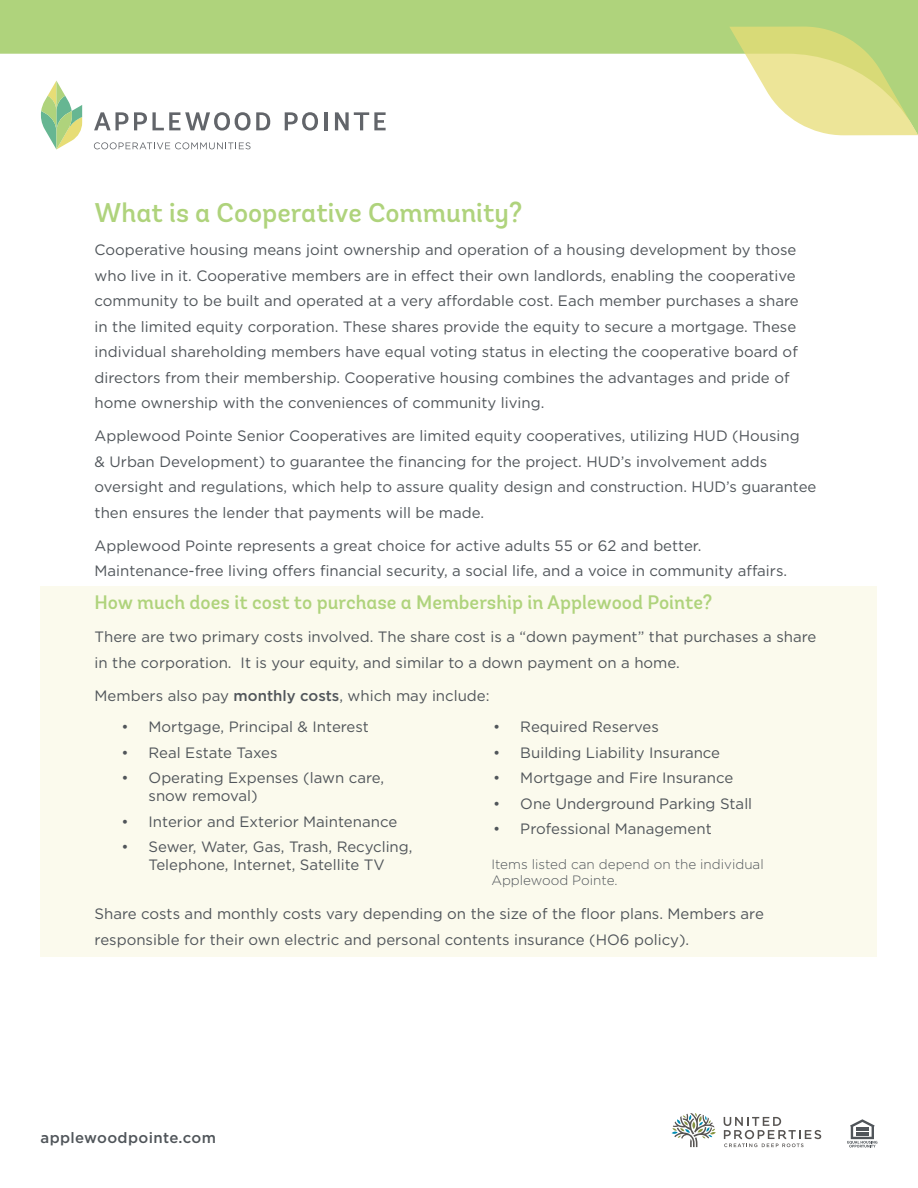
<style>
.page{position:relative;width:918px;height:1188px;background:#fff}
.page>*{position:absolute;margin:0;border:0;box-sizing:border-box;transform-origin:0 0}
.t1{font:500 27px "Andes";color:#afd37c}
.t2{font:500 19.5px "Andes";color:#afd37c}
.t3{font:15px/25.5px "Gotham";color:#50555a}
.t4{font:500 15px "Gotham";letter-spacing:.025em;color:#50555a}
.t5{font:300 13.5px/16.2px "Gotham";color:#50555a}
.s1{font-weight:500}
</style>
<div class="page">
<svg style="left:0;top:0;width:918px;height:150px"></svg>
<svg style="left:729px;top:27px;width:189px;height:108px"></svg>
<div style="left:40px;top:586px;width:837px;height:371px;background:#fbfaed"></div>
<svg style="left:847px;top:1119px;width:30px;height:29px"></svg>
<hr style="left:856px;top:1127px;width:12px;height:4px;background:#50555a">
<svg style="left:672px;top:1113px;width:44px;height:34px"></svg>
<svg style="left:724px;top:1117px;width:97px;height:30px"></svg>
<svg style="left:94px;top:142px;width:157px;height:7px"></svg>
<svg style="left:40px;top:81px;width:42px;height:68px"></svg>
<svg style="left:94px;top:112px;width:34px;height:18px"></svg>
<svg style="left:134px;top:112px;width:13px;height:18px"></svg>
<svg style="left:153px;top:112px;width:117px;height:19px"></svg>
<svg style="left:285px;top:112px;width:33px;height:19px"></svg>
<hr style="left:324px;top:112px;width:3px;height:18px;background:#62656a">
<svg style="left:335px;top:112px;width:51px;height:18px"></svg>
<h1 class="t1" style="left:95px;top:196px;width:429px">What is a Cooperative Community?</h1>
<p class="t3" style="left:95px;top:237px;width:706px">Cooperative housing means joint ownership and operation of a housing development by those who live in it. Cooperative members are in effect their own landlords, enabling the cooperative community to be built and operated at a very affordable cost. Each member purchases a share in the limited equity corporation. These shares provide the equity to secure a mortgage. These individual shareholding members have equal voting status in electing the cooperative board of directors from their membership. Cooperative housing combines the advantages and pride of home ownership with the conveniences of community living.</p>
<p class="t3" style="left:95px;top:423px;width:723px">Applewood Pointe Senior Cooperatives are limited equity cooperatives, utilizing HUD (Housing<br>&amp; Urban Development) to guarantee the financing for the project. HUD’s involvement adds oversight and regulations, which help to assure quality design and construction. HUD’s guarantee then ensures the lender that payments will be made.</p>
<p class="t3" style="left:95px;top:533px;width:694px">Applewood Pointe represents a great choice for active adults 55 or 62 and better.<br>Maintenance-free living offers financial security, a social life, and a voice in community affairs.</p>
<h2 class="t2" style="left:95px;top:591px;width:619px">How much does it cost to purchase a Membership in Applewood Pointe?</h2>
<p class="t3" style="left:95px;top:624px;width:723px">There are two primary costs involved. The share cost is a “down payment” that purchases a share in the corporation. It is your equity, and similar to a down payment on a home.</p>
<p class="t3" style="left:95px;top:683px;width:397px">Members also pay <span class="s1">monthly costs</span>, which may include:</p>
<p class="t3" style="left:122px;top:714px;width:249px">• Mortgage, Principal &amp; Interest</p>
<p class="t3" style="left:122px;top:740px;width:157px">• Real Estate Taxes</p>
<p class="t3" style="left:149px;top:769px;width:237px;line-height:18px;text-indent:-27px">• Operating Expenses (lawn care, snow removal)</p>
<p class="t3" style="left:122px;top:809px;width:277px">• Interior and Exterior Maintenance</p>
<p class="t3" style="left:122px;top:838px;width:292px;line-height:18px;text-align:center">• Sewer, Water, Gas, Trash, Recycling,<br>Telephone, Internet, Satellite TV</p>
<p class="t3" style="left:493px;top:714px;width:167px">• Required Reserves</p>
<p class="t3" style="left:493px;top:740px;width:228px">• Building Liability Insurance</p>
<p class="t3" style="left:493px;top:765px;width:242px">• Mortgage and Fire Insurance</p>
<p class="t3" style="left:493px;top:791px;width:260px">• One Underground Parking Stall</p>
<p class="t3" style="left:493px;top:816px;width:220px">• Professional Management</p>
<p class="t5" style="left:491px;top:855px;width:274px">Items listed can depend on the individual<br>Applewood Pointe.</p>
<p class="t3" style="left:95px;top:901px;width:671px">Share costs and monthly costs vary depending on the size of the floor plans. Members are responsible for their own electric and personal contents insurance (HO6 policy).</p>
<p class="t4" style="left:40px;top:1129px;width:177px">applewoodpointe.com</p>
</div>
